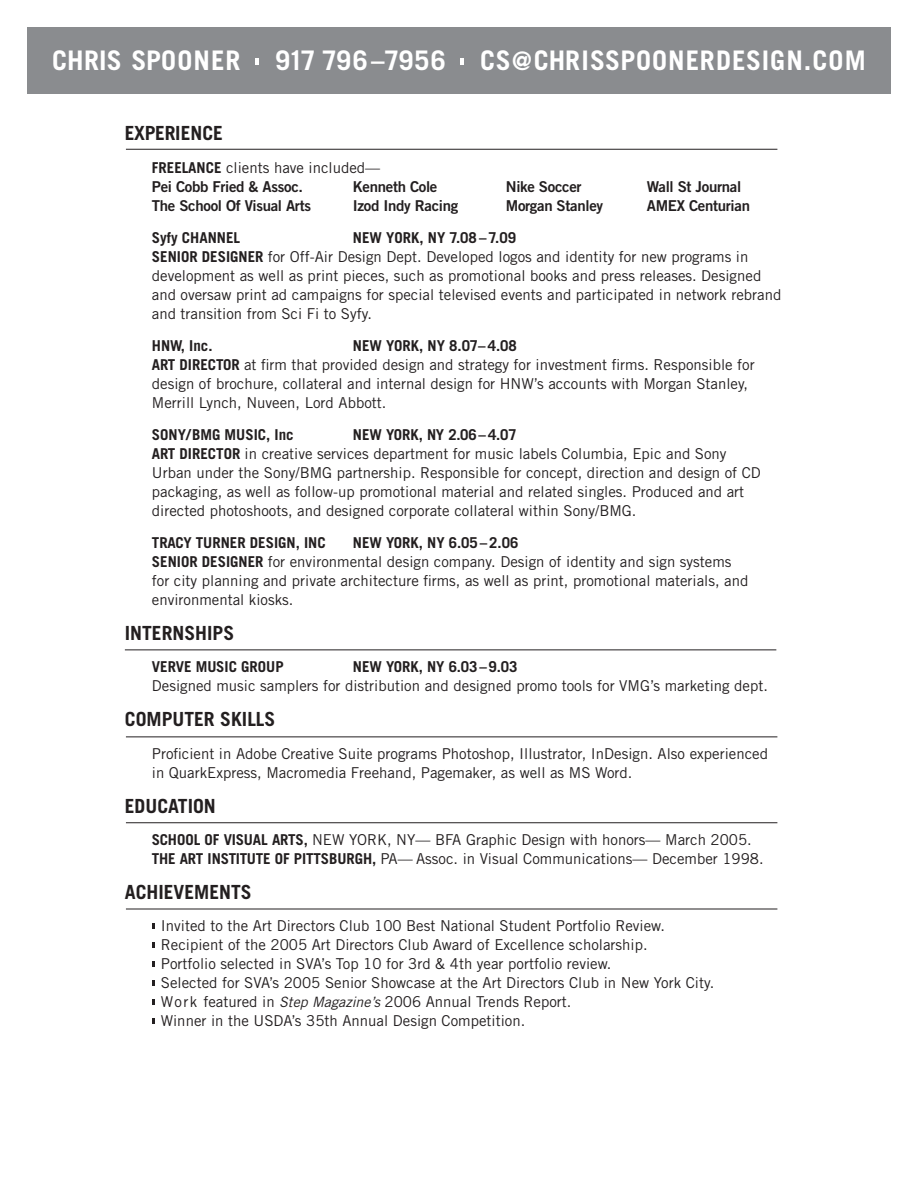
<style>
.page{position:relative;width:918px;height:1188px;background:#fff}
.page>*{position:absolute;margin:0;border:0;box-sizing:border-box;transform-origin:0 0}
.t1{font:700 27px "Trade Gothic";letter-spacing:.04em;color:#fff}
.t2{font:700 27px "Trade Gothic";letter-spacing:.02em;color:#fff}
.t3{font:700 27px "Trade Gothic";letter-spacing:-.04em;color:#fff}
.t4{font:700 19.5px "Trade Gothic";color:#231f20}
.t5{font:15px/18.9px "Trade Gothic";color:#231f20}
.t6{font:15px "Trade Gothic Bold Two";letter-spacing:-.02em;color:#231f20}
.t7{font:700 15px "Trade Gothic";color:#231f20}
.s1{font-family:"Trade Gothic Bold Two";font-weight:400;font-size:25.5px}
.s2{font-weight:700}
.s3{font-style:italic;font-size:14.25px}
</style>
<div class="page">
<svg style="left:152px;top:923px;width:3px;height:6px"></svg>
<svg style="left:152px;top:942px;width:3px;height:6px"></svg>
<svg style="left:152px;top:961px;width:3px;height:6px"></svg>
<svg style="left:152px;top:980px;width:3px;height:6px"></svg>
<svg style="left:152px;top:999px;width:3px;height:6px"></svg>
<svg style="left:152px;top:1018px;width:3px;height:6px"></svg>
<hr style="left:126px;top:149px;width:651px;height:1px;background:#231f20">
<hr style="left:125px;top:650px;width:651px;height:1px;background:#231f20">
<hr style="left:126px;top:736px;width:651px;height:1px;background:#231f20">
<hr style="left:126px;top:822px;width:651px;height:1px;background:#231f20">
<hr style="left:126px;top:909px;width:651px;height:1px;background:#231f20">
<div style="left:27px;top:27px;width:864px;height:67px;background:#8a8c8f"></div>
<svg style="left:256px;top:59px;width:3px;height:6px"></svg>
<svg style="left:461px;top:59px;width:3px;height:6px"></svg>
<h1 class="t2" style="left:52px;top:44px;width:190px">CHRIS SPOONER</h1>
<h1 class="t3" style="left:275px;top:44px;width:172px">917 796–7956</h1>
<h1 class="t1" style="left:480px;top:44px;width:387px">CS<span class="s1">@</span>CHRISSPOONERDESIGN.COM</h1>
<h2 class="t4" style="left:125px;top:121px;width:100px">EXPERIENCE</h2>
<p class="t5" style="left:152px;top:158px;width:230px"><span class="s2">FREELANCE</span> clients have included—</p>
<p class="t6" style="left:152px;top:177px;width:153px">Pei Cobb Fried &amp; Assoc.</p>
<p class="t6" style="left:353px;top:177px;width:86px">Kenneth Cole</p>
<p class="t6" style="left:506px;top:177px;width:77px">Nike Soccer</p>
<p class="t6" style="left:647px;top:177px;width:96px">Wall St Journal</p>
<p class="t6" style="left:152px;top:196px;width:161px">The School Of Visual Arts</p>
<p class="t6" style="left:353px;top:196px;width:107px">Izod Indy Racing</p>
<p class="t6" style="left:506px;top:196px;width:99px">Morgan Stanley</p>
<p class="t6" style="left:647px;top:196px;width:105px">AMEX Centurian</p>
<p class="t7" style="left:152px;top:228px;width:90px">Syfy CHANNEL</p>
<p class="t5" style="left:152px;top:228px;width:631px;text-indent:201px"><span class="s2">NEW YORK, NY 7.08– 7.09<br>SENIOR DESIGNER</span> for Off-Air Design Dept. Developed logos and identity for new programs in development as well as print pieces, such as promotional books and press releases. Designed and oversaw print ad campaigns for special televised events and participated in network rebrand and transition from Sci Fi to Syfy.</p>
<p class="t7" style="left:152px;top:336px;width:62px">HNW, Inc.</p>
<p class="t5" style="left:152px;top:336px;width:604px;text-indent:201px"><span class="s2">NEW YORK, NY 8.07–4.08<br>ART DIRECTOR</span> at firm that provided design and strategy for investment firms. Responsible for design of brochure, collateral and internal design for HNW’s accounts with Morgan Stanley, Merrill Lynch, Nuveen, Lord Abbott.</p>
<p class="t7" style="left:152px;top:426px;width:143px">SONY/BMG MUSIC, Inc</p>
<p class="t5" style="left:152px;top:425px;width:611px;text-indent:201px"><span class="s2">NEW YORK, NY 2.06–4.07<br>ART DIRECTOR</span> in creative services department for music labels Columbia, Epic and Sony Urban under the Sony/BMG partnership. Responsible for concept, direction and design of CD packaging, as well as follow-up promotional material and related singles. Produced and art directed photoshoots, and designed corporate collateral within Sony/BMG.</p>
<p class="t7" style="left:152px;top:534px;width:175px">TRACY TURNER DESIGN, INC</p>
<p class="t5" style="left:152px;top:533px;width:598px;text-indent:201px"><span class="s2">NEW YORK, NY 6.05 –2.06<br>SENIOR DESIGNER</span> for environmental design company. Design of identity and sign systems for city planning and private architecture firms, as well as print, promotional materials, and environmental kiosks.</p>
<h2 class="t4" style="left:125px;top:621px;width:111px">INTERNSHIPS</h2>
<p class="t7" style="left:152px;top:658px;width:133px">VERVE MUSIC GROUP</p>
<p class="t7" style="left:353px;top:658px;width:166px">NEW YORK, NY 6.03–9.03</p>
<p class="t5" style="left:152px;top:676px;width:618px">Designed music samplers for distribution and designed promo tools for VMG’s marketing dept.</p>
<h2 class="t4" style="left:125px;top:707px;width:152px">COMPUTER SKILLS</h2>
<p class="t5" style="left:152px;top:744px;width:618px">Proficient in Adobe Creative Suite programs Photoshop, Illustrator, InDesign. Also experienced in QuarkExpress, Macromedia Freehand, Pagemaker, as well as MS Word.</p>
<h2 class="t4" style="left:125px;top:794px;width:93px">EDUCATION</h2>
<p class="t5" style="left:152px;top:830px;width:613px"><span class="s2">SCHOOL OF VISUAL ARTS,</span> NEW YORK, NY— BFA Graphic Design with honors— March 2005.<br><span class="s2">THE ART INSTITUTE OF PITTSBURGH,</span> PA— Assoc. in Visual Communications— December 1998.</p>
<h2 class="t4" style="left:125px;top:880px;width:128px">ACHIEVEMENTS</h2>
<p class="t5" style="left:161px;top:917px;width:555px">Invited to the Art Directors Club 100 Best National Student Portfolio Review.<br>Recipient of the 2005 Art Directors Club Award of Excellence scholarship.<br>Portfolio selected in SVA’s Top 10 for 3rd &amp; 4th year portfolio review.<br>Selected for SVA’s 2005 Senior Showcase at the Art Directors Club in New York City.<br>Work featured in <span class="s3">Step Magazine’s</span> 2006 Annual Trends Report.<br>Winner in the USDA’s 35th Annual Design Competition.</p>
</div>
